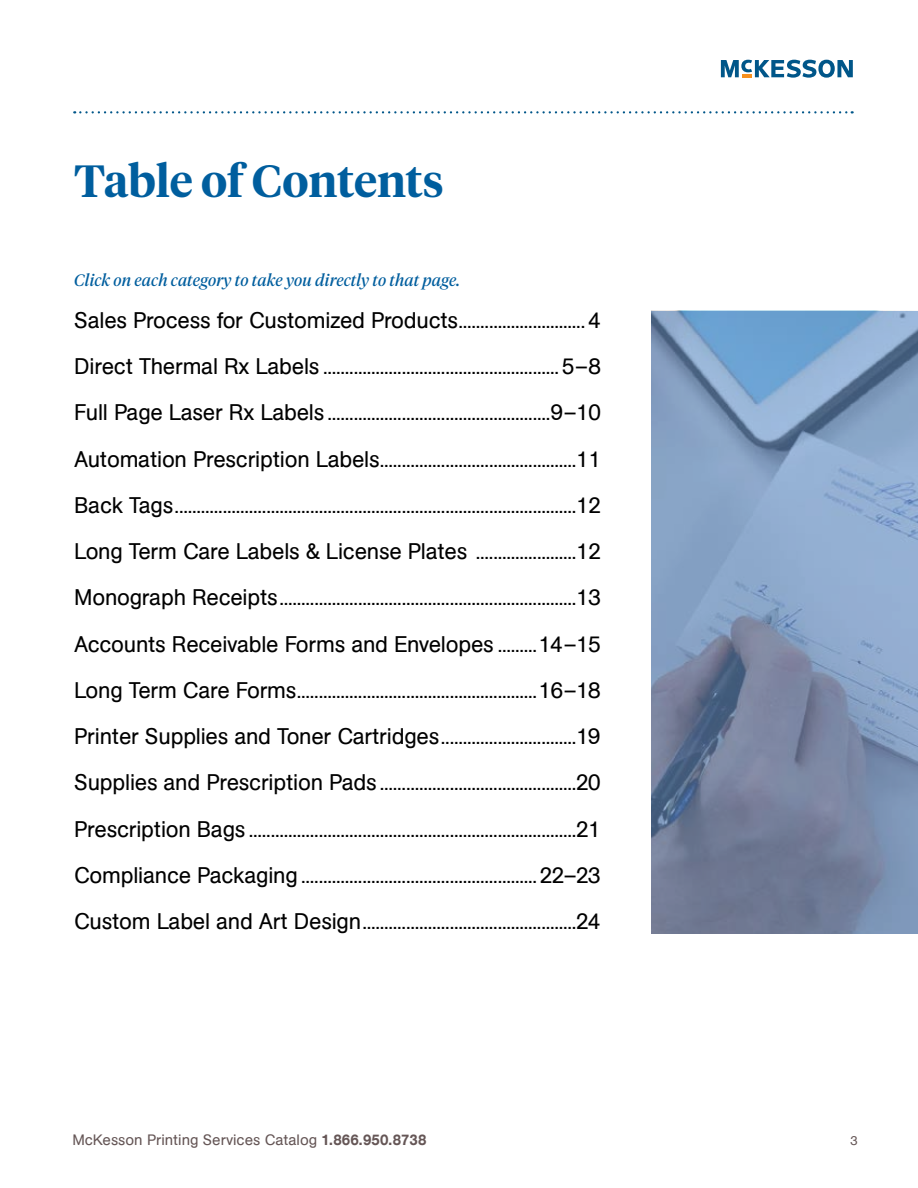
<style>
.page{position:relative;width:918px;height:1188px;background:#fff}
.page>*{position:absolute;margin:0;border:0;box-sizing:border-box;transform-origin:0 0}
.t1{font:600 45px "Tiempos Headline";color:#005e9e}
.t2{font:22.5px/46.2px "AG Book Pro";letter-spacing:-.01em;color:#000;text-align:justify}
.t3{font:italic 16.5px "Tiempos Headline";letter-spacing:.01em;color:#005e9e}
.t4{font:15px "AG Book Pro";color:#655656}
.t5{font:12.75px "AG Book Pro";color:#655656}
.s1{font-weight:500}
</style>
<div class="page">
<svg style="left:721px;top:60px;width:132px;height:18px"></svg>
<svg style="left:74px;top:111px;width:779px;height:2px"></svg>
<svg style="left:651px;top:311px;width:267px;height:622px;background:#7e95b5"></svg>
<h1 class="t1" style="left:74px;top:150px;width:371px">Table of Contents</h1>
<p class="t3" style="left:74px;top:269px;width:387px">Click on each category to take you directly to that page.</p>
<p class="t2" style="left:74px;top:297px;width:528px">Sales Process for Customized Products.............................4<br>Direct Thermal Rx Labels ......................................................5–8<br>Full Page Laser Rx Labels ...................................................9–10<br>Automation Prescription Labels.............................................11<br>Back Tags............................................................................................12<br>Long Term Care Labels &amp; License Plates .......................12<br>Monograph Receipts....................................................................13<br>Accounts Receivable Forms and Envelopes .........14–15<br>Long Term Care Forms.......................................................16–18<br>Printer Supplies and Toner Cartridges...............................19<br>Supplies and Prescription Pads .............................................20<br>Prescription Bags ...........................................................................21<br>Compliance Packaging ......................................................22–23<br>Custom Label and Art Design.................................................24</p>
<p class="t4" style="left:72px;top:1130px;width:356px">McKesson Printing Services Catalog <span class="s1">1.866.950.8738</span></p>
<p class="t5" style="left:850px;top:1132px;width:9px">3</p>
</div>
